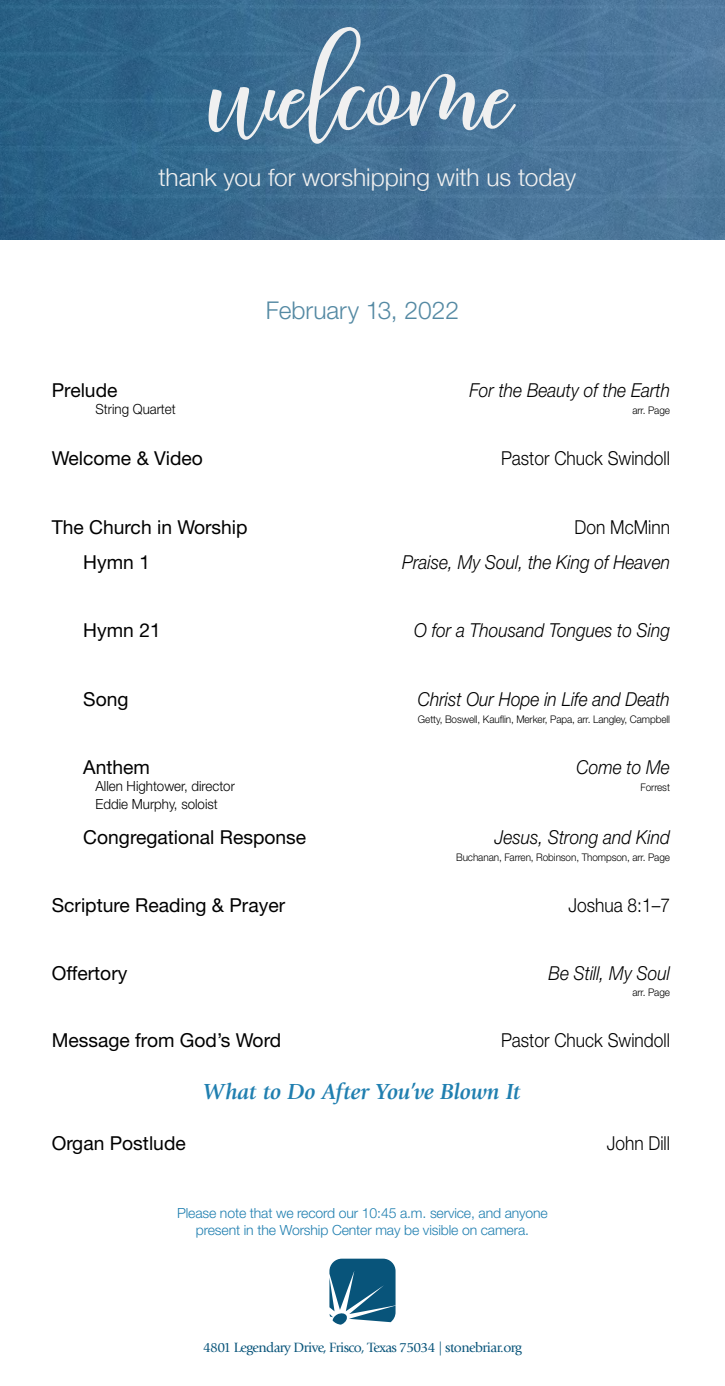
<style>
.page{position:relative;width:725px;height:1386px;background:#fff}
.page>*{position:absolute;margin:0;border:0;box-sizing:border-box;transform-origin:0 0}
.t1{font:117.25px "Malficent Script";color:#f0f0f0}
.t2{font:300 24.5px "Helvetica Neue";color:#f0f0f0}
.t3{font:300 24.5px "Helvetica Neue LT Std";color:#5489a3}
.t4{font:italic 700 22.75px "Giovanni Std";letter-spacing:-.01em;color:#207fb0}
.t5{font:19.25px "Helvetica Neue LT Std";color:#000}
.t6{font:italic 300 19.25px "Helvetica Neue LT Std";color:#000;scale:.9 1}
.t7{font:300 19.25px "Helvetica Neue LT Std";color:#000;scale:.9 1}
.t8{font:300 14px/16.8px "Helvetica Neue LT Std";letter-spacing:-.01em;color:#207fb0;text-align:center}
.t9{font:300 14px "Helvetica Neue LT Std";color:#000;scale:.95 1}
.t10{font:14px "Giovanni Std";letter-spacing:-.04em;color:#08547a}
.t11{font:300 10.5px "Helvetica Neue LT Std";letter-spacing:-.01em;color:#000;scale:.95 1}
</style>
<div class="page">
<svg style="left:329px;top:1259px;width:66px;height:66px"></svg>
<img style="left:0;top:0;width:724px;height:239px">
<h1 class="t1" style="left:209px;top:22px;width:305px">welcome</h1>
<p class="t2" style="left:158px;top:158px;width:419px">thank you for worshipping with us today</p>
<p class="t3" style="left:266px;top:295px;width:194px">February 13, 2022</p>
<p class="t5" style="left:52px;top:379px;width:67px">Prelude</p>
<p class="t6" style="left:469px;top:379px;width:224px">For the Beauty of the Earth</p>
<p class="t9" style="left:96px;top:400px;width:86px">String Quartet</p>
<p class="t11" style="left:632px;top:404px;width:41px">arr. Page</p>
<p class="t5" style="left:52px;top:447px;width:153px">Welcome &amp; Video</p>
<p class="t7" style="left:501px;top:446px;width:189px">Pastor Chuck Swindoll</p>
<p class="t5" style="left:52px;top:515px;width:197px">The Church in Worship</p>
<p class="t7" style="left:574px;top:515px;width:107px">Don McMinn</p>
<p class="t5" style="left:83px;top:550px;width:68px">Hymn 1</p>
<p class="t6" style="left:402px;top:550px;width:299px">Praise, My Soul, the King of Heaven</p>
<p class="t5" style="left:83px;top:618px;width:79px">Hymn 21</p>
<p class="t6" style="left:414px;top:618px;width:286px">O for a Thousand Tongues to Sing</p>
<p class="t5" style="left:83px;top:688px;width:47px">Song</p>
<p class="t6" style="left:418px;top:688px;width:281px">Christ Our Hope in Life and Death</p>
<p class="t11" style="left:418px;top:713px;width:267px">Getty, Boswell, Kauflin, Merker, Papa, arr. Langley, Campbell</p>
<p class="t5" style="left:83px;top:755px;width:68px">Anthem</p>
<p class="t6" style="left:576px;top:755px;width:105px">Come to Me</p>
<p class="t9" style="left:96px;top:778px;width:148px">Allen Hightower, director</p>
<p class="t11" style="left:640px;top:781px;width:32px">Forrest</p>
<p class="t9" style="left:96px;top:795px;width:130px">Eddie Murphy, soloist</p>
<p class="t5" style="left:83px;top:825px;width:224px">Congregational Response</p>
<p class="t6" style="left:495px;top:825px;width:196px">Jesus, Strong and Kind</p>
<p class="t11" style="left:456px;top:850px;width:226px">Buchanan, Farren, Robinson, Thompson, arr. Page</p>
<p class="t5" style="left:52px;top:893px;width:235px">Scripture Reading &amp; Prayer</p>
<p class="t7" style="left:568px;top:893px;width:114px">Joshua 8:1–7</p>
<p class="t5" style="left:52px;top:961px;width:77px">Offertory</p>
<p class="t6" style="left:548px;top:961px;width:136px">Be Still, My Soul</p>
<p class="t11" style="left:632px;top:986px;width:41px">arr. Page</p>
<p class="t5" style="left:52px;top:1029px;width:231px">Message from God’s Word</p>
<p class="t7" style="left:501px;top:1029px;width:189px">Pastor Chuck Swindoll</p>
<p class="t4" style="left:203px;top:1079px;width:319px">What to Do After You’ve Blown It</p>
<p class="t5" style="left:52px;top:1131px;width:135px">Organ Postlude</p>
<p class="t7" style="left:606px;top:1131px;width:72px">John Dill</p>
<p class="t8" style="left:177px;top:1204px;width:372px">Please note that we record our 10:45 a.m. service, and anyone present in the Worship Center may be visible on camera.</p>
<p class="t10" style="left:203px;top:1340px;width:320px">4801 Legendary Drive, Frisco, Texas 75034 | stonebriar.org</p>
</div>
